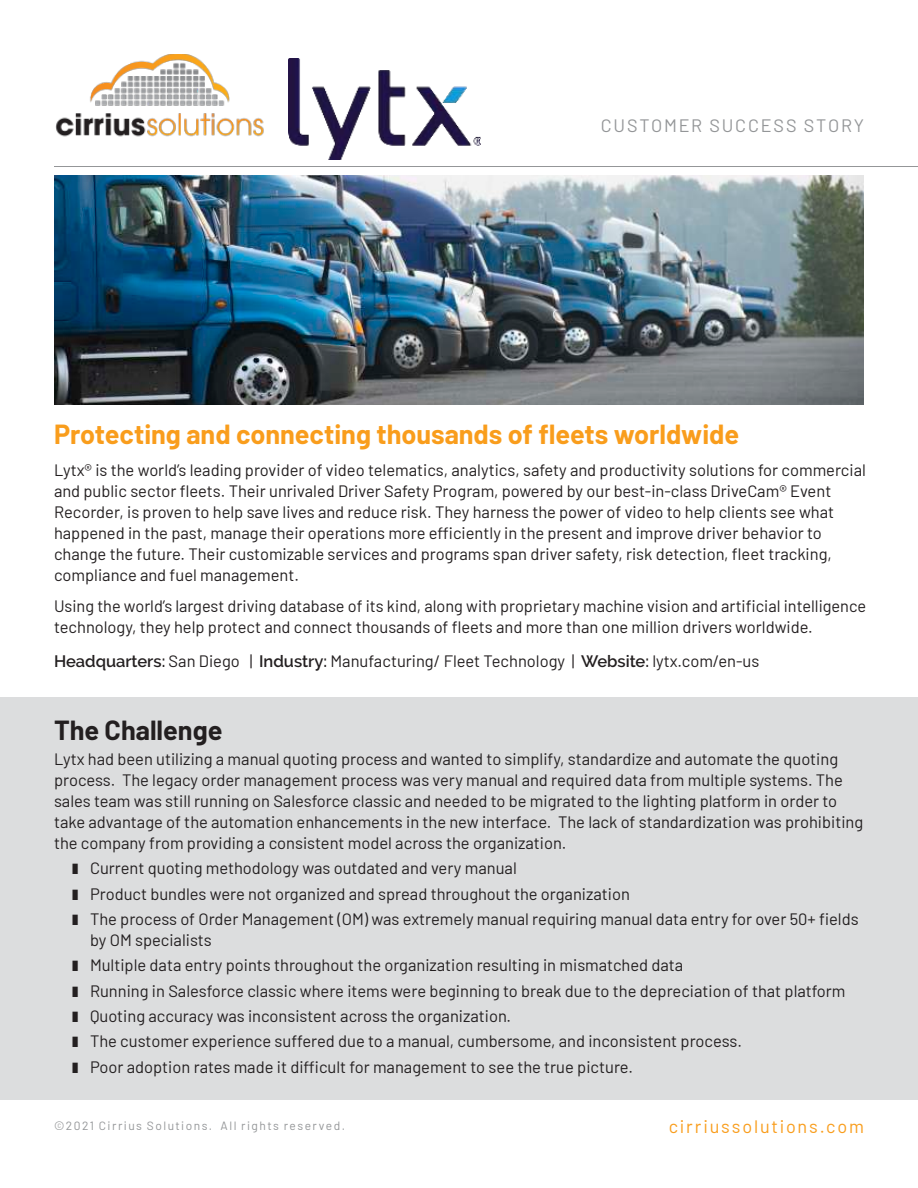
<style>
.page{position:relative;width:918px;height:1188px;background:#fff}
.page>*{position:absolute;margin:0;border:0;box-sizing:border-box;transform-origin:0 0}
.t1{font:700 27px "Barlow";color:#f99d1c}
.t2{font:700 27px "Barlow";color:#231f20}
.t3{font:18px "Barlow";letter-spacing:.105em;color:#f99d1c}
.t4{font:18px "Barlow";letter-spacing:.1em;color:#949698}
.t5{font:16.5px/21px "Barlow";color:#231f20}
.t6{font:12px "Barlow";letter-spacing:.12em;color:#949698}
.s1{font-family:"Raleway";font-weight:600}
</style>
<div class="page">
<div style="left:0;top:698px;width:918px;height:402px;background:#dcddde"></div>
<hr style="left:54px;top:166px;width:864px;height:1px;background:#949698">
<img style="left:54px;top:176px;width:810px;height:229px">
<img style="left:288px;top:58px;width:192px;height:102px">
<img style="left:55px;top:54px;width:209px;height:83px">
<p class="t4" style="left:601px;top:113px;width:265px">CUSTOMER SUCCESS STORY</p>
<h1 class="t1" style="left:54px;top:414px;width:687px">Protecting and connecting thousands of fleets worldwide</h1>
<p class="t5" style="left:54px;top:461px;width:813px">Lytx® is the world’s leading provider of video telematics, analytics, safety and productivity solutions for commercial and public sector fleets. Their unrivaled Driver Safety Program, powered by our best-in-class DriveCam® Event Recorder, is proven to help save lives and reduce risk. They harness the power of video to help clients see what happened in the past, manage their operations more efficiently in the present and improve driver behavior to change the future. Their customizable services and programs span driver safety, risk detection, fleet tracking, compliance and fuel management.</p>
<p class="t5" style="left:54px;top:595px;width:814px">Using the world’s largest driving database of its kind, along with proprietary machine vision and artificial intelligence technology, they help protect and connect thousands of fleets and more than one million drivers worldwide.</p>
<p class="t5" style="left:54px;top:649px;width:707px"><span class="s1">Headquarters:</span> San Diego | <span class="s1">Industry:</span> Manufacturing/ Fleet Technology | <span class="s1">Website:</span> lytx.com/en-us</p>
<h1 class="t2" style="left:54px;top:710px;width:170px">The Challenge</h1>
<p class="t5" style="left:54px;top:747px;width:811px">Lytx had been utilizing a manual quoting process and wanted to simplify, standardize and automate the quoting process. The legacy order management process was very manual and required data from multiple systems. The sales team was still running on Salesforce classic and needed to be migrated to the lighting platform in order to take advantage of the automation enhancements in the new interface. The lack of standardization was prohibiting the company from providing a consistent model across the organization.</p>
<p class="t5" style="left:90px;top:854px;width:770px;line-height:25.3px">Current quoting methodology was outdated and very manual<br>Product bundles were not organized and spread throughout the organization<br>The process of Order Management (OM) was extremely manual requiring manual data entry for over 50+ fields</p>
<p class="t5" style="left:90px;top:926px;width:757px;line-height:25.3px">by OM specialists<br>Multiple data entry points throughout the organization resulting in mismatched data<br>Running in Salesforce classic where items were beginning to break due to the depreciation of that platform Quoting accuracy was inconsistent across the organization.<br>The customer experience suffered due to a manual, cumbersome, and inconsistent process.<br>Poor adoption rates made it difficult for management to see the true picture.</p>
<p class="t6" style="left:54px;top:1121px;width:293px">©2021 Cirrius Solutions. All rights reserved.</p>
<p class="t3" style="left:669px;top:1120px;width:197px">cirriussolutions.com</p>
</div>
